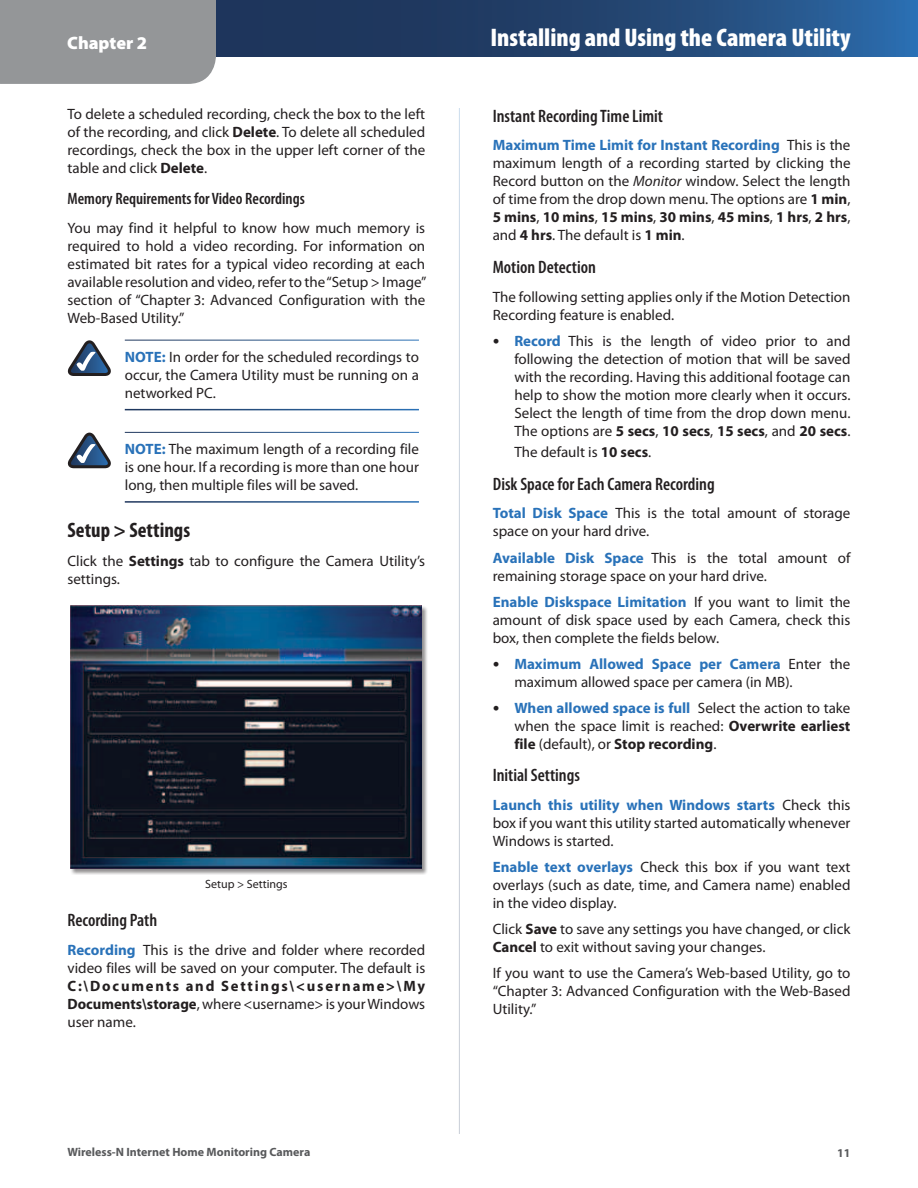
<style>
.page{position:relative;width:918px;height:1188px;background:#fff}
.page>*{position:absolute;margin:0;border:0;box-sizing:border-box;transform-origin:0 0}
.t1{font:900 condensed 25.5px "Myriad Pro";color:#fff}
.t2{font:700 condensed 21px "Myriad Pro";color:#231f20}
.t3{font:600 condensed 18px "Myriad Pro";color:#231f20}
.t4{font:900 18px "Myriad Pro";color:#fff}
.t5{font:600 condensed 16.5px "Myriad Pro";color:#231f20}
.t6{font:15px/18px "Myriad Pro";color:#231f20;text-align:justify}
.t7{font:700 15px/18px "Myriad Pro";letter-spacing:.12em;color:#231f20;text-align:justify}
.t8{font:700 12px "Myriad Pro";color:#58595b}
.t9{font:12px "Myriad Pro";color:#231f20}
.s1{font-weight:700}
.s2{font-weight:700;color:#2972b9}
.s3{font-weight:400}
.s4{font-style:italic}
.s5{font-family:"Helvetica Neue";font-weight:500;font-stretch:condensed;font-size:13.5px}
</style>
<div class="page">
<div style="left:0;top:0;width:216px;height:84px;background:#949698"></div>
<svg style="left:219px;top:3px;width:696px;height:51px;background:#224573"></svg>
<svg style="left:68px;top:340px;width:43px;height:36px"></svg>
<svg style="left:68px;top:433px;width:43px;height:35px"></svg>
<div style="left:71px;top:605px;width:358px;height:270px;background:#231f20;opacity:.5"></div>
<img style="left:71px;top:605px;width:351px;height:263px">
<p class="t4" style="left:67px;top:32px;width:82px">Chapter 2</p>
<h1 class="t1" style="left:490px;top:21px;width:362px">Installing and Using the Camera Utility</h1>
<p class="t6" style="left:68px;top:106px;width:359px">To delete a scheduled recording, check the box to the left of the recording, and click <span class="s1">Delete</span>. To delete all scheduled recordings, check the box in the upper left corner of the table and click <span class="s1">Delete</span>.</p>
<p class="t5" style="left:68px;top:188px;width:239px">Memory Requirements for Video Recordings</p>
<p class="t6" style="left:68px;top:219px;width:361px">You may find it helpful to know how much memory is required to hold a video recording. For information on estimated bit rates for a typical video recording at each available resolution and video, refer to the “Setup &gt; Image” section of “Chapter 3: Advanced Configuration with the Web-Based Utility.”</p>
<p class="t6" style="left:125px;top:348px;width:296px"><span class="s2">NOTE:</span> In order for the scheduled recordings to occur, the Camera Utility must be running on a networked PC.</p>
<p class="t6" style="left:125px;top:441px;width:296px"><span class="s2">NOTE:</span> The maximum length of a recording file is one hour. If a recording is more than one hour long, then multiple files will be saved.</p>
<h2 class="t2" style="left:68px;top:517px;width:124px">Setup &gt; Settings</h2>
<p class="t6" style="left:68px;top:552px;width:359px">Click the <span class="s1">Settings</span> tab to configure the Camera Utility’s settings.</p>
<p class="t9" style="left:205px;top:878px;width:84px">Setup &gt; Settings</p>
<p class="t3" style="left:68px;top:909px;width:91px">Recording Path</p>
<p class="t6" style="left:68px;top:941px;width:359px"><span class="s2">Recording</span> This is the drive and folder where recorded video files will be saved on your computer. The default is</p>
<p class="t7" style="left:68px;top:977px;width:359px">C:\Documents and Settings\&lt;username&gt;\My Documents\storage<span class="s3">, where &lt;username&gt; is your Windows user name.</span></p>
<p class="t3" style="left:493px;top:104px;width:172px">Instant Recording Time Limit</p>
<p class="t6" style="left:493px;top:137px;width:359px"><span class="s2">Maximum Time Limit for Instant Recording</span> This is the maximum length of a recording started by clicking the Record button on the <span class="s4">Monitor</span> window. Select the length of time from the drop down menu. The options are <span class="s1">1 min</span>, <span class="s1">5 mins</span>, <span class="s1">10 mins</span>, <span class="s1">15 mins</span>, <span class="s1">30 mins</span>, <span class="s1">45 mins</span>, <span class="s1">1 hrs</span>, <span class="s1">2 hrs</span>, and <span class="s1">4 hrs</span>. The default is <span class="s1">1 min</span>.</p>
<p class="t3" style="left:493px;top:256px;width:105px">Motion Detection</p>
<p class="t6" style="left:493px;top:288px;width:359px">The following setting applies only if the Motion Detection<br>Recording feature is enabled.</p>
<p class="t6" style="left:514px;top:332px;width:338px;text-indent:-22px"><span class="s5">•</span> <span class="s2">Record</span> This is the length of video prior to and following the detection of motion that will be saved with the recording. Having this additional footage can help to show the motion more clearly when it occurs.<br>Select the length of time from the drop down menu.<br>The options are <span class="s1">5 secs</span>, <span class="s1">10 secs</span>, <span class="s1">15 secs</span>, and <span class="s1">20 secs</span>.</p>
<p class="t6" style="left:514px;top:443px;width:139px">The default is <span class="s1">10 secs</span>.</p>
<p class="t3" style="left:493px;top:473px;width:223px">Disk Space for Each Camera Recording</p>
<p class="t6" style="left:493px;top:505px;width:359px"><span class="s2">Total Disk Space</span> This is the total amount of storage space on your hard drive.</p>
<p class="t6" style="left:493px;top:549px;width:359px"><span class="s2">Available Disk Space</span> This is the total amount of remaining storage space on your hard drive.</p>
<p class="t6" style="left:493px;top:593px;width:359px"><span class="s2">Enable Diskspace Limitation</span> If you want to limit the amount of disk space used by each Camera, check this box, then complete the fields below.</p>
<p class="t6" style="left:514px;top:655px;width:338px;text-indent:-22px"><span class="s5">•</span> <span class="s2">Maximum Allowed Space per Camera</span> Enter the maximum allowed space per camera (in MB).</p>
<p class="t6" style="left:514px;top:699px;width:338px;text-indent:-22px"><span class="s5">•</span> <span class="s2">When allowed space is full</span> Select the action to take when the space limit is reached: <span class="s1">Overwrite earliest file</span> (default), or <span class="s1">Stop recording</span>.</p>
<p class="t3" style="left:493px;top:764px;width:89px">Initial Settings</p>
<p class="t6" style="left:493px;top:796px;width:359px"><span class="s2">Launch this utility when Windows starts</span> Check this box if you want this utility started automatically whenever Windows is started.</p>
<p class="t6" style="left:493px;top:858px;width:359px"><span class="s2">Enable text overlays</span> Check this box if you want text overlays (such as date, time, and Camera name) enabled in the video display.</p>
<p class="t6" style="left:493px;top:920px;width:359px">Click <span class="s1">Save</span> to save any settings you have changed, or click<br><span class="s1">Cancel</span> to exit without saving your changes.</p>
<p class="t6" style="left:493px;top:965px;width:359px">If you want to use the Camera’s Web-based Utility, go to “Chapter 3: Advanced Configuration with the Web-Based Utility.”</p>
<p class="t8" style="left:68px;top:1145px;width:244px">Wireless-N Internet Home Monitoring Camera</p>
<p class="t8" style="left:837px;top:1147px;width:15px">11</p>
</div>
